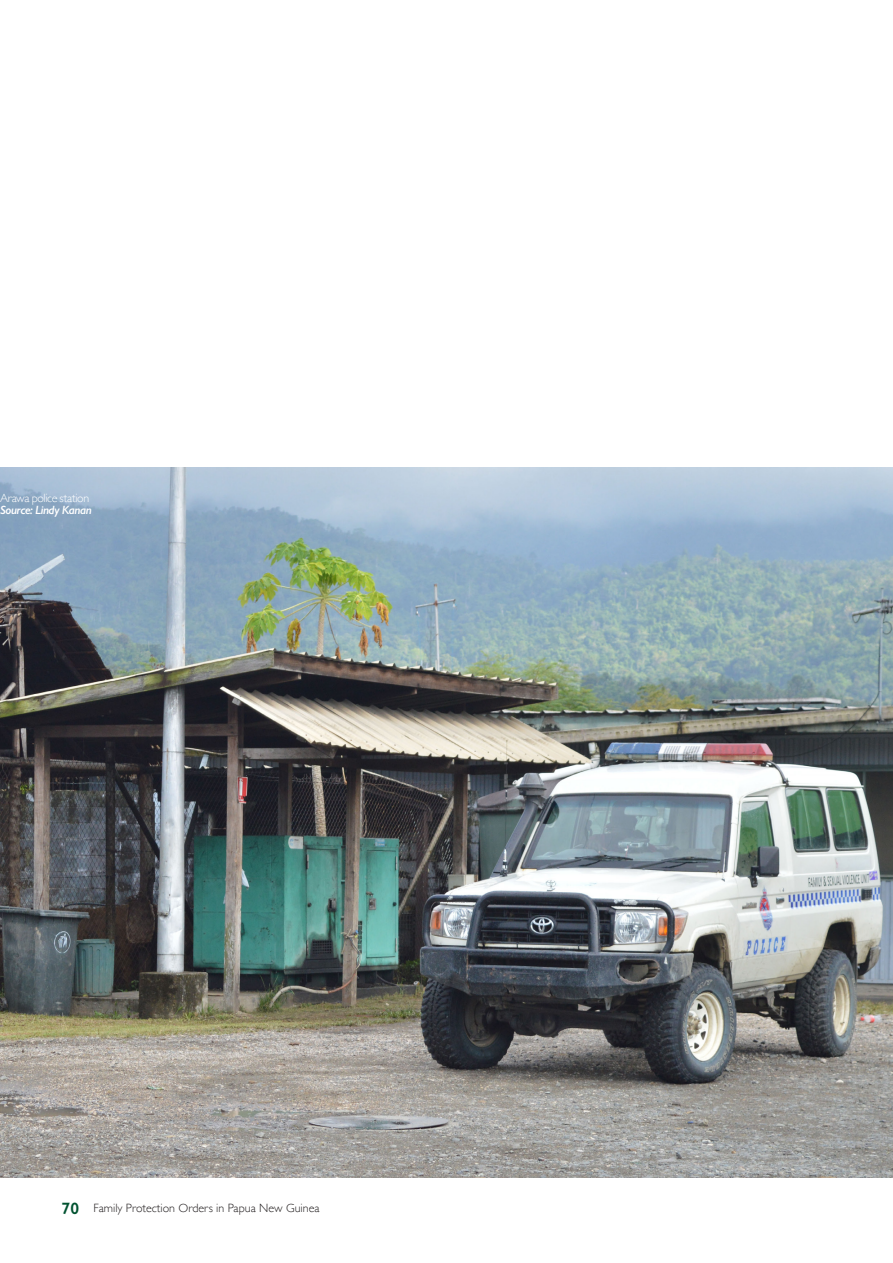
<style>
.page{position:relative;width:893px;height:1263px;background:#fff}
.page>*{position:absolute;margin:0;border:0;box-sizing:border-box;transform-origin:0 0}
.t1{font:300 12px "Gill Sans";color:#231f20}
.Figure_source{font:300 12px "Gill Sans";letter-spacing:-.03em;color:#fff}
.Figure_source-2{font:italic 600 12px "Gill Sans";letter-spacing:-.04em;color:#fff}
.s1{font-weight:600;font-size:16.5px;color:#015230}
</style>
<div class="page">
<img style="left:0;top:468px;width:893px;height:710px">
<p class="Figure_source" style="left:0;top:489px;width:91px">Arawa police station</p>
<p class="Figure_source-2" style="left:0;top:503px;width:93px">Source: Lindy Kanan</p>
<p class="t1" style="left:62px;top:1198px;width:259px"><span class="s1">70</span> Family Protection Orders in Papua New Guinea</p>
</div>
